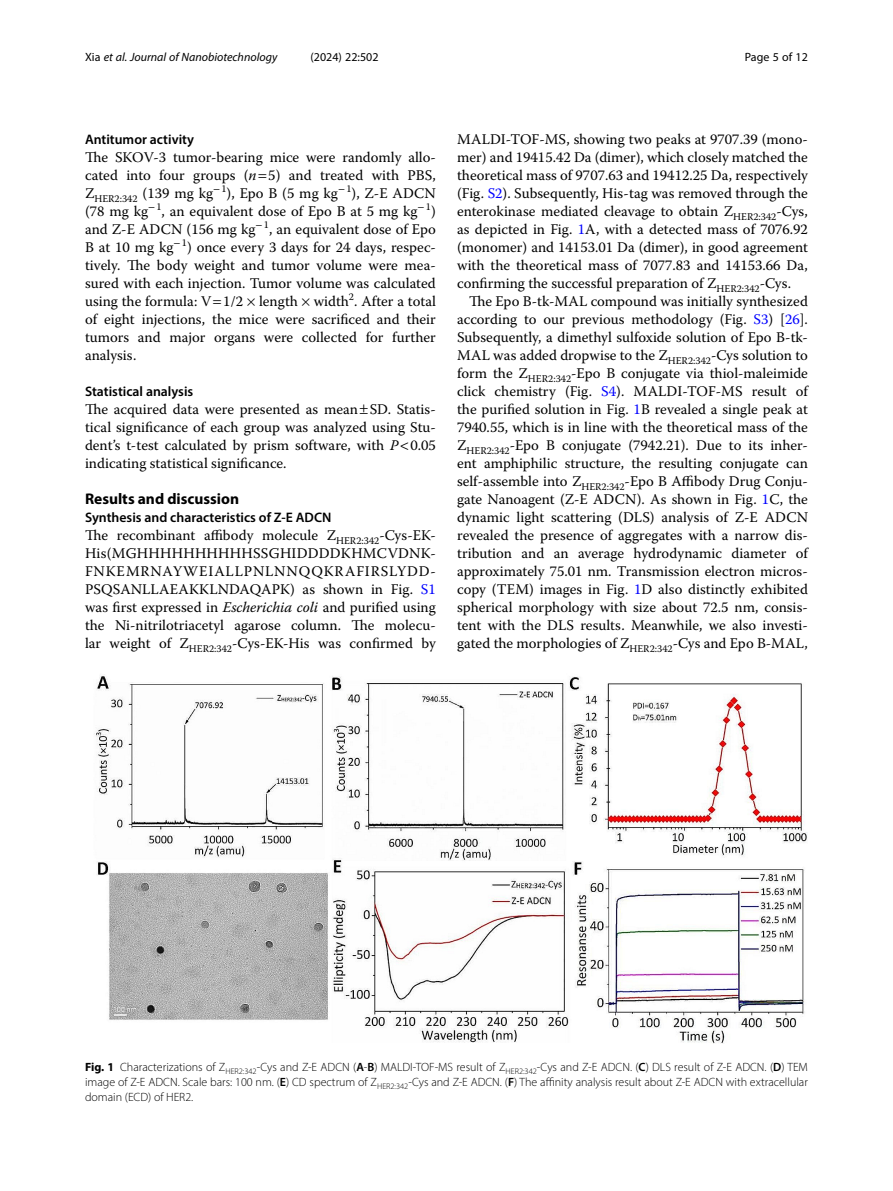
<style>
.page{position:relative;width:893px;height:1191px;background:#fff}
.page>*{position:absolute;margin:0;border:0;box-sizing:border-box;transform-origin:0 0}
.Head_1{font:700 15.45px "Myriad Pro";color:#000}
.Body_Text{font:14.7px/18px "Warnock Pro";color:#000;text-align:justify}
.Body_Text_Indent{font:14.7px/18px "Warnock Pro";color:#000;text-align:justify}
.Head_2{font:600 13.8px "Myriad Pro";color:#000}
.Head_2_After_1{font:600 13.8px "Myriad Pro";color:#000}
.Figure_Caption{font:300 12px/15px "Myriad Pro";color:#000;text-align:justify}
.t1{font:italic 12px "Myriad Pro";color:#000}
.t2{font:12px "Myriad Pro";color:#000}
.s1{font-style:normal}
.s2{font-style:italic}
.s3{color:#00f}
.s4{font-weight:700}
.s5{font-weight:600}
</style>
<div class="page">
<img style="left:94px;top:676px;width:714px;height:368px">
<p class="t1" style="left:85px;top:50px;width:194px"><span class="s1">Xia</span> et al. Journal of Nanobiotechnology</p>
<p class="t2" style="left:310px;top:50px;width:70px">(2024) 22:502</p>
<p class="t2" style="left:745px;top:50px;width:65px">Page 5 of 12</p>
<p class="Head_2" style="left:85px;top:131px;width:111px">Antitumor activity</p>
<p class="Body_Text" style="left:85px;top:148px;width:352px">The SKOV-3 tumor-bearing mice were randomly allo&shy;cated into four groups (<span class="s2">n</span> 5) and treated with PBS, Z<sub>HER2:342</sub> (139 mg kg<sup>−</sup><sup>1</sup>), Epo B (5 mg kg<sup>−</sup><sup>1</sup>), Z-E ADCN (78 mg kg<sup>−</sup><sup>1</sup>, an equivalent dose of Epo B at 5 mg kg<sup>−</sup><sup>1</sup>) and Z-E ADCN (156 mg kg<sup>−</sup><sup>1</sup>, an equivalent dose of Epo B at 10 mg kg<sup>−</sup><sup>1</sup>) once every 3 days for 24 days, respec&shy;tively. The body weight and tumor volume were mea&shy;sured with each injection. Tumor volume was calculated using the formula: V 1/2 length width<sup>2</sup>. After a total of eight injections, the mice were sacrificed and their tumors and major organs were collected for further analysis.</p>
<p class="Head_2" style="left:85px;top:383px;width:110px">Statistical analysis</p>
<p class="Body_Text" style="left:85px;top:400px;width:352px">The acquired data were presented as mean SD. Statis&shy;tical significance of each group was analyzed using Stu&shy;dent’s t-test calculated by prism software, with <span class="s2">P</span> 0.05 indicating statistical significance.</p>
<p class="Head_1" style="left:85px;top:489px;width:156px">Results and discussion</p>
<p class="Head_2_After_1" style="left:85px;top:509px;width:248px">Synthesis and characteristics of Z-E ADCN</p>
<p class="Body_Text" style="left:85px;top:526px;width:352px">The recombinant affibody molecule Z<sub>HER2:342</sub>-Cys-EK-His(MGHHHHHHHHHHSSGHIDDDDKHMCVDNK-FNKEMRNAYWEIALLPNLNNQQKRAFIRSLYDD-PSQSANLLAEAKKLNDAQAPK) as shown in Fig. <span class="s3">S1 </span>was first expressed in <span class="s2">Escherichia coli</span> and purified using the Ni-nitrilotriacetyl agarose column. The molecu&shy;lar weight of Z<sub>HER2:342</sub>-Cys-EK-His was confirmed by</p>
<p class="Body_Text" style="left:457px;top:130px;width:352px">MALDI-TOF-MS, showing two peaks at 9707.39 (mono&shy;mer) and 19415.42 Da (dimer), which closely matched the theoretical mass of 9707.63 and 19412.25 Da, respectively (Fig. <span class="s3">S2</span>). Subsequently, His-tag was removed through the enterokinase mediated cleavage to obtain Z<sub>HER2:342</sub>-Cys, as depicted in Fig. <span class="s3">1</span>A, with a detected mass of 7076.92 (monomer) and 14153.01 Da (dimer), in good agreement with the theoretical mass of 7077.83 and 14153.66 Da, confirming the successful preparation of Z<sub>HER2:342</sub>-Cys.</p>
<p class="Body_Text_Indent" style="left:457px;top:292px;width:352px;text-indent:12px">The Epo B-tk-MAL compound was initially synthesized according to our previous methodology (Fig. <span class="s3">S3</span>) [<span class="s3">26</span>].<br>Subsequently, a dimethyl sulfoxide solution of Epo B-tk-MAL was added dropwise to the Z<sub>HER2:342</sub>-Cys solution to form the Z<sub>HER2:342</sub>-Epo B conjugate via thiol-maleimide click chemistry (Fig. <span class="s3">S4</span>). MALDI-TOF-MS result of the purified solution in Fig. <span class="s3">1</span>B revealed a single peak at 7940.55, which is in line with the theoretical mass of the Z<sub>HER2:342</sub>-Epo B conjugate (7942.21). Due to its inher&shy;ent amphiphilic structure, the resulting conjugate can self-assemble into Z<sub>HER2:342</sub>-Epo B Affibody Drug Conju&shy;gate Nanoagent (Z-E ADCN). As shown in Fig. <span class="s3">1</span>C, the dynamic light scattering (DLS) analysis of Z-E ADCN revealed the presence of aggregates with a narrow dis&shy;tribution and an average hydrodynamic diameter of approximately 75.01 nm. Transmission electron micros&shy;copy (TEM) images in Fig. <span class="s3">1</span>D also distinctly exhibited spherical morphology with size about 72.5 nm, consis&shy;tent with the DLS results. Meanwhile, we also investi&shy;gated the morphologies of Z<sub>HER2:342</sub>-Cys and Epo B-MAL,</p>
<p class="Figure_Caption" style="left:85px;top:1059px;width:724px"><span class="s4">Fig. 1</span> Characterizations of Z<sub>HER2:342</sub>-Cys and Z-E ADCN (<span class="s5">A</span>-<span class="s5">B</span>) MALDI-TOF-MS result of Z<sub>HER2:342</sub>-Cys and Z-E ADCN. (<span class="s5">C</span>) DLS result of Z-E ADCN. (<span class="s5">D</span>) TEM image of Z-E ADCN. Scale bars: 100 nm. (<span class="s5">E</span>) CD spectrum of Z<sub>HER2:342</sub>-Cys and Z-E ADCN. (<span class="s5">F</span>) The affinity analysis result about Z-E ADCN with extracellular domain (ECD) of HER2.</p>
</div>
